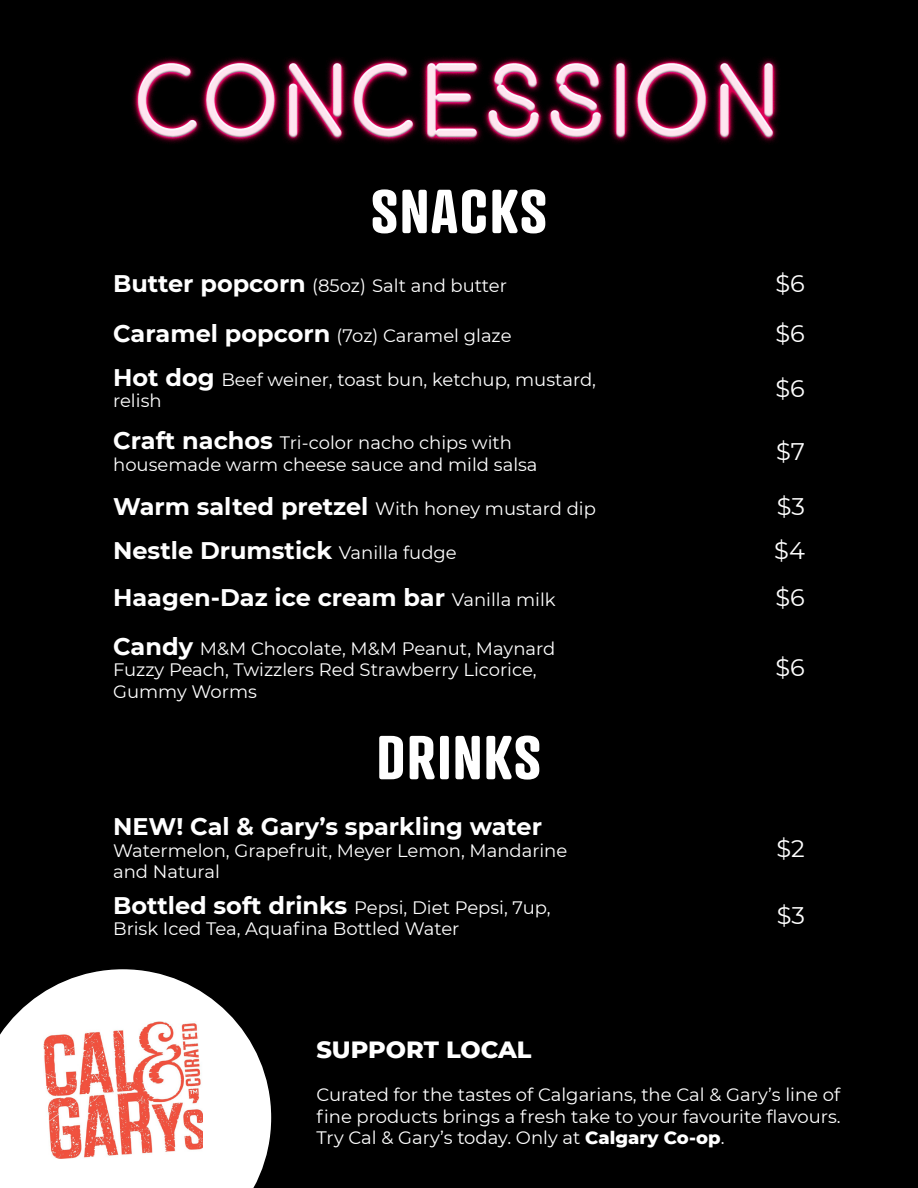
<style>
.page{position:relative;width:918px;height:1188px;background:#fff}
.page>*{position:absolute;margin:0;border:0;box-sizing:border-box;transform-origin:0 0}
.t1{font:700 60px "Atrament";letter-spacing:.03em;color:#fff}
.t2{font:700 24px "Montserrat";color:#fff}
.t3{font:24px "Montserrat";color:#fff}
.t4{font:800 24px "Montserrat";color:#fff}
.t5{font:18px/21.6px "Montserrat";color:#fff}
.s1{font-weight:700;font-size:24px}
.s2{font-weight:400;font-size:18px}
.s3{font-weight:800}
</style>
<div class="page">
<div style="left:1px;top:1px;width:916px;height:1186px;background:#000"></div>
<img style="left:111px;top:0;width:696px;height:144px">
<svg style="left:0;top:968px;width:273px;height:220px"></svg>
<img style="left:43px;top:1021px;width:160px;height:137px">
<p class="t1" style="left:371px;top:173px;width:178px">SNACKS</p>
<p class="t5" style="left:113px;top:274px;width:395px"><span class="s1">Butter popcorn</span> (85oz) Salt and butter</p>
<p class="t3" style="left:775px;top:267px;width:31px">$6</p>
<p class="t5" style="left:113px;top:324px;width:400px"><span class="s1">Caramel popcorn</span> (7oz) Caramel glaze</p>
<p class="t3" style="left:775px;top:317px;width:31px">$6</p>
<p class="t5" style="left:113px;top:368px;width:484px"><span class="s1">Hot dog</span> Beef weiner, toast bun, ketchup, mustard, relish</p>
<p class="t3" style="left:775px;top:372px;width:31px">$6</p>
<p class="t5" style="left:113px;top:431px;width:426px"><span class="s1">Craft nachos</span> Tri-color nacho chips with housemade warm cheese sauce and mild salsa</p>
<p class="t3" style="left:776px;top:435px;width:30px">$7</p>
<p class="t5" style="left:113px;top:497px;width:484px"><span class="s1">Warm salted pretzel</span> With honey mustard dip</p>
<p class="t3" style="left:777px;top:490px;width:30px">$3</p>
<p class="t2" style="left:113px;top:533px;width:345px">Nestle Drumstick <span class="s2">Vanilla fudge</span></p>
<p class="t3" style="left:774px;top:534px;width:32px">$4</p>
<p class="t2" style="left:113px;top:580px;width:444px">Haagen-Daz ice cream bar <span class="s2">Vanilla milk</span></p>
<p class="t3" style="left:775px;top:580px;width:31px">$6</p>
<p class="t5" style="left:113px;top:637px;width:444px"><span class="s1">Candy</span> M&amp;M Chocolate, M&amp;M Peanut, Maynard<br>Fuzzy Peach, Twizzlers Red Strawberry Licorice,<br>Gummy Worms</p>
<p class="t3" style="left:775px;top:651px;width:31px">$6</p>
<p class="t1" style="left:377px;top:719px;width:166px">DRINKS</p>
<p class="t2" style="left:113px;top:809px;width:430px">NEW! Cal &amp; Gary’s sparkling water</p>
<p class="t5" style="left:113px;top:839px;width:456px">Watermelon, Grapefruit, Meyer Lemon, Mandarine and Natural</p>
<p class="t3" style="left:776px;top:832px;width:30px">$2</p>
<p class="t5" style="left:113px;top:896px;width:439px"><span class="s1">Bottled soft drinks</span> Pepsi, Diet Pepsi, 7up,<br>Brisk Iced Tea, Aquafina Bottled Water</p>
<p class="t3" style="left:777px;top:899px;width:30px">$3</p>
<p class="t4" style="left:316px;top:1032px;width:217px">SUPPORT LOCAL</p>
<p class="t5" style="left:316px;top:1083px;width:526px">Curated for the tastes of Calgarians, the Cal &amp; Gary’s line of fine products brings a fresh take to your favourite flavours.</p>
<p class="t5" style="left:316px;top:1127px;width:410px">Try Cal &amp; Gary’s today. Only at <span class="s3">Calgary Co-op</span>.</p>
</div>
